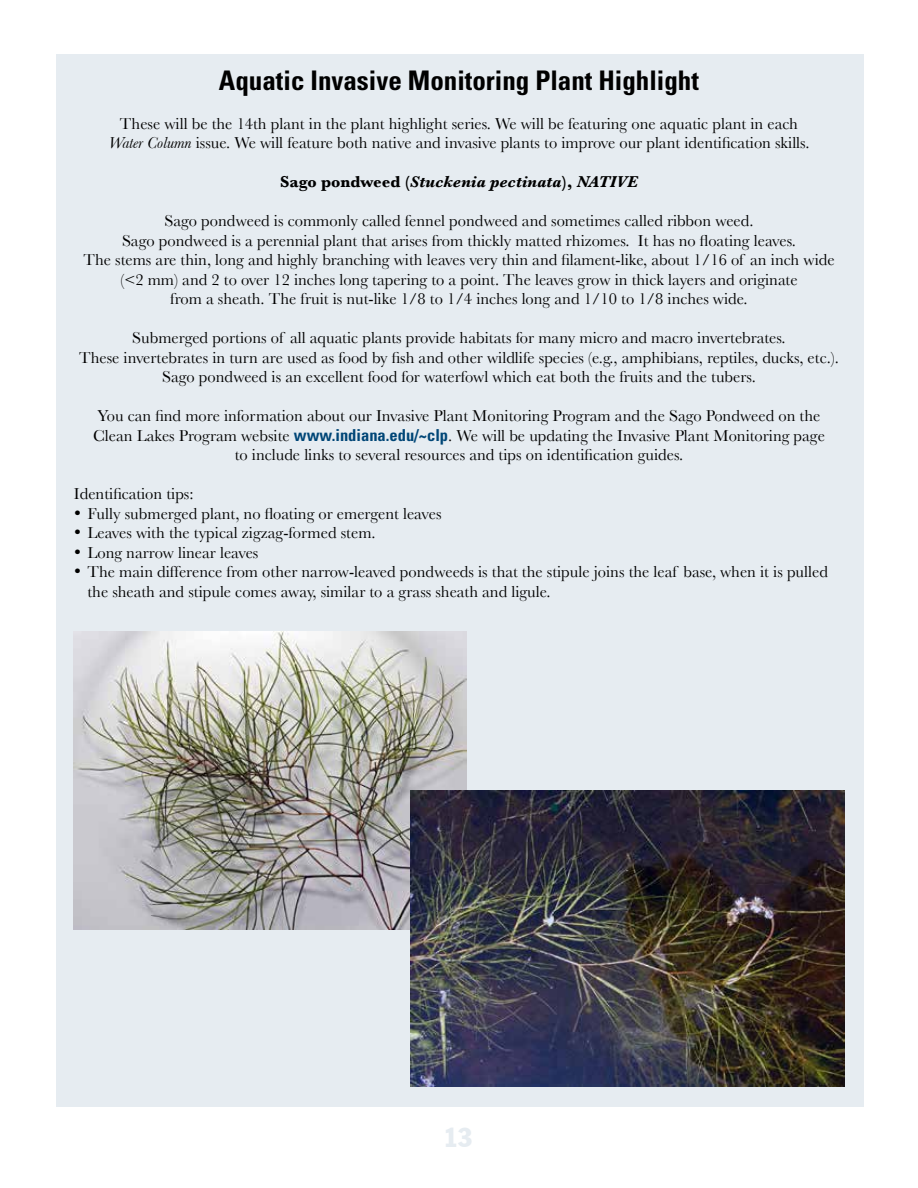
<style>
.page{position:relative;width:918px;height:1188px;background:#fff}
.page>*{position:absolute;margin:0;border:0;box-sizing:border-box;transform-origin:0 0}
.t1{font:700 condensed 27px "Univers";color:#000}
.t2{font:27px "Jack Condensed";color:#e6ecf1}
.t3{font:16.5px/19.5px "Baskerville";color:#000;text-align:center}
.t4{font:italic 700 16.5px "Baskerville";color:#000}
.s1{font-style:italic}
.s2{font-style:normal}
.s3{font-family:"Univers";font-weight:700;font-stretch:condensed;color:#004677}
</style>
<div class="page">
<div style="left:56px;top:54px;width:808px;height:1053px;background:#e6ecf1"></div>
<img style="left:74px;top:632px;width:393px;height:298px">
<img style="left:411px;top:790px;width:433px;height:297px">
<h1 class="t1" style="left:219px;top:63px;width:482px">Aquatic Invasive Monitoring Plant Highlight</h1>
<p class="t3" style="left:108px;top:113px;width:703px">These will be the 14th plant in the plant highlight series. We will be featuring one aquatic plant in each<br><span class="s1">Water Column</span> issue. We will feature both native and invasive plants to improve our plant identification skills.</p>
<p class="t4" style="left:280px;top:172px;width:359px"><span class="s2">Sago pondweed (</span>Stuckenia pectinata<span class="s2">),</span> NATIVE</p>
<p class="t3" style="left:83px;top:211px;width:753px">Sago pondweed is commonly called fennel pondweed and sometimes called ribbon weed.<br>Sago pondweed is a perennial plant that arises from thickly matted rhizomes. It has no floating leaves.<br>The stems are thin, long and highly branching with leaves very thin and filament-like, about 1/16 of an inch wide (&lt;2 mm) and 2 to over 12 inches long tapering to a point. The leaves grow in thick layers and originate<br>from a sheath. The fruit is nut-like 1/8 to 1/4 inches long and 1/10 to 1/8 inches wide.</p>
<p class="t3" style="left:79px;top:328px;width:761px">Submerged portions of all aquatic plants provide habitats for many micro and macro invertebrates.<br>These invertebrates in turn are used as food by fish and other wildlife species (e.g., amphibians, reptiles, ducks, etc.).<br>Sago pondweed is an excellent food for waterfowl which eat both the fruits and the tubers.</p>
<p class="t3" style="left:93px;top:406px;width:733px">You can find more information about our Invasive Plant Monitoring Program and the Sago Pondweed on the<br>Clean Lakes Program website <span class="s3">www.indiana.edu/~clp</span>. We will be updating the Invasive Plant Monitoring page to include links to several resources and tips on identification guides.</p>
<p class="t3" style="left:74px;top:484px;width:121px">Identification tips:</p>
<p class="t3" style="left:74px;top:503px;width:369px">• Fully submerged plant, no floating or emergent leaves</p>
<p class="t3" style="left:74px;top:523px;width:303px">• Leaves with the typical zigzag-formed stem.</p>
<p class="t3" style="left:74px;top:542px;width:186px">• Long narrow linear leaves</p>
<p class="t3" style="left:87px;top:562px;width:742px;text-align:left;text-indent:-13px">• The main difference from other narrow-leaved pondweeds is that the stipule joins the leaf base, when it is pulled the sheath and stipule comes away, similar to a grass sheath and ligule.</p>
<h1 class="t2" style="left:443px;top:1121px;width:30px">13</h1>
</div>
